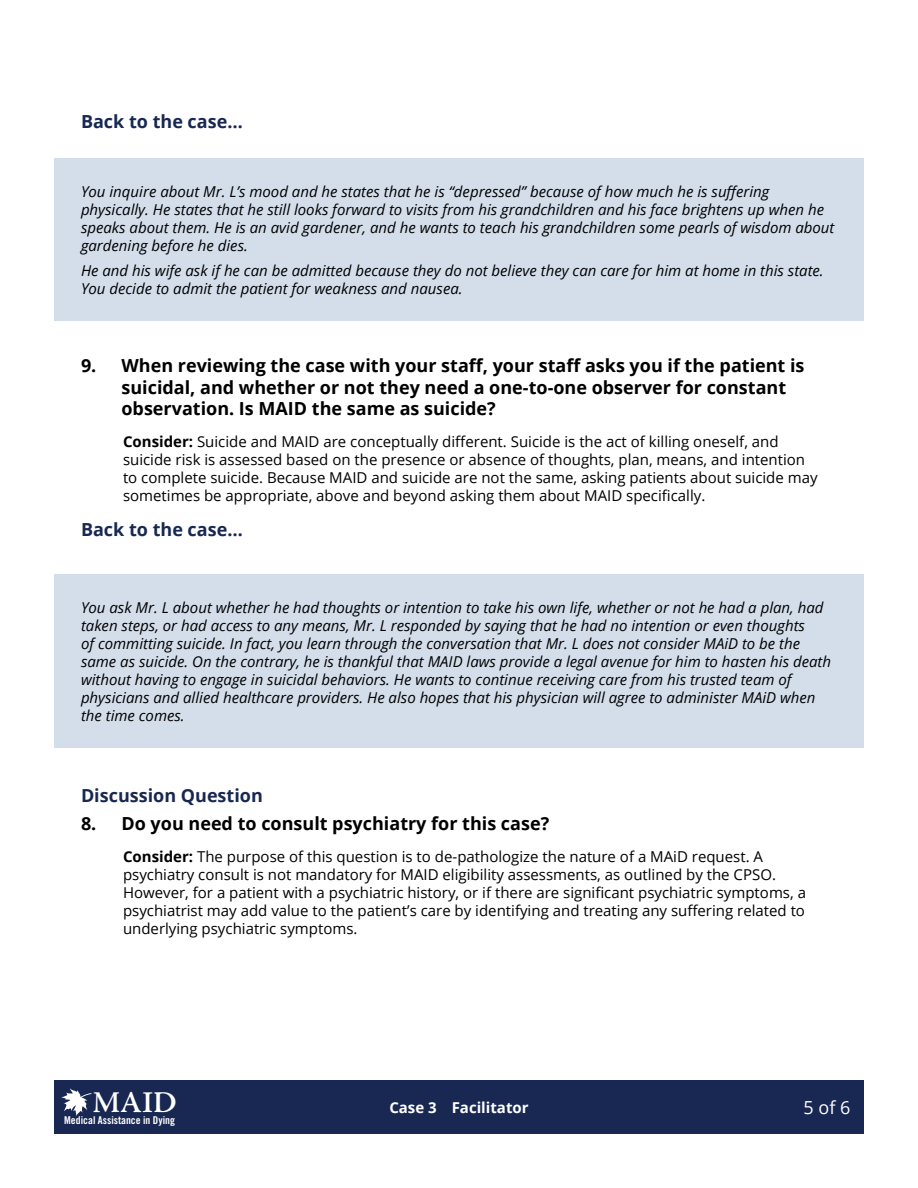
<style>
.page{position:relative;width:918px;height:1188px;background:#fff}
.page>*{position:absolute;margin:0;border:0;box-sizing:border-box;transform-origin:0 0}
.t1{font:600 30.45px "Adobe Jenson Pro";color:#fff}
.t2{font:700 18px/21.6px "Open Sans";color:#000}
.t3{font:700 18px "Open Sans";color:#182852}
.t4{font:18px "Open Sans";color:#fff}
.t5{font:italic 15px/18px "Open Sans";color:#000}
.t6{font:15px/18px "Open Sans";color:#000}
.t7{font:700 15px "Open Sans";color:#fff}
.t8{font:10.8px "Trade Gothic LT Std Bd Cn 20";color:#fff}
.s1{font-weight:700}
</style>
<div class="page">
<div style="left:54px;top:1080px;width:810px;height:54px;background:#182852"></div>
<svg style="left:61px;top:1088px;width:31px;height:28px"></svg>
<div style="left:54px;top:159px;width:810px;height:162px;background:#d4deeb"></div>
<div style="left:54px;top:575px;width:810px;height:173px;background:#d4deeb"></div>
<p class="t3" style="left:81px;top:108px;width:163px">Back to the case…</p>
<p class="t5" style="left:81px;top:182px;width:755px">You inquire about Mr. L’s mood and he states that he is “depressed” because of how much he is suffering physically. He states that he still looks forward to visits from his grandchildren and his face brightens up when he speaks about them. He is an avid gardener, and he wants to teach his grandchildren some pearls of wisdom about gardening before he dies.</p>
<p class="t5" style="left:81px;top:261px;width:744px">He and his wife ask if he can be admitted because they do not believe they can care for him at home in this state.<br>You decide to admit the patient for weakness and nausea.</p>
<p class="t2" style="left:122px;top:354px;width:685px;text-indent:-40px">9. When reviewing the case with your staff, your staff asks you if the patient is suicidal, and whether or not they need a one-to-one observer for constant observation. Is MAID the same as suicide?</p>
<p class="t6" style="left:123px;top:432px;width:696px"><span class="s1">Consider:</span> Suicide and MAID are conceptually different. Suicide is the act of killing oneself, and suicide risk is assessed based on the presence or absence of thoughts, plan, means, and intention to complete suicide. Because MAID and suicide are not the same, asking patients about suicide may sometimes be appropriate, above and beyond asking them about MAID specifically.</p>
<p class="t3" style="left:81px;top:516px;width:163px">Back to the case…</p>
<p class="t5" style="left:81px;top:598px;width:752px">You ask Mr. L about whether he had thoughts or intention to take his own life, whether or not he had a plan, had taken steps, or had access to any means, Mr. L responded by saying that he had no intention or even thoughts<br>of committing suicide. In fact, you learn through the conversation that Mr. L does not consider MAiD to be the same as suicide. On the contrary, he is thankful that MAID laws provide a legal avenue for him to hasten his death without having to engage in suicidal behaviors. He wants to continue receiving care from his trusted team of physicians and allied healthcare providers. He also hopes that his physician will agree to administer MAiD when the time comes.</p>
<p class="t3" style="left:81px;top:782px;width:183px">Discussion Question</p>
<p class="t2" style="left:81px;top:812px;width:470px">8. Do you need to consult psychiatry for this case?</p>
<p class="t6" style="left:123px;top:847px;width:685px"><span class="s1">Consider:</span> The purpose of this question is to de-pathologize the nature of a MAiD request. A psychiatry consult is not mandatory for MAID eligibility assessments, as outlined by the CPSO.<br>However, for a patient with a psychiatric history, or if there are significant psychiatric symptoms, a psychiatrist may add value to the patient’s care by identifying and treating any suffering related to underlying psychiatric symptoms.</p>
<h1 class="t1" style="left:93px;top:1086px;width:86px">MAID</h1>
<p class="t7" style="left:389px;top:1097px;width:141px">Case 3 Facilitator</p>
<p class="t4" style="left:804px;top:1095px;width:48px">5of6</p>
<p class="t8" style="left:64px;top:1114px;width:112px">Medical Assistance in Dying</p>
</div>
